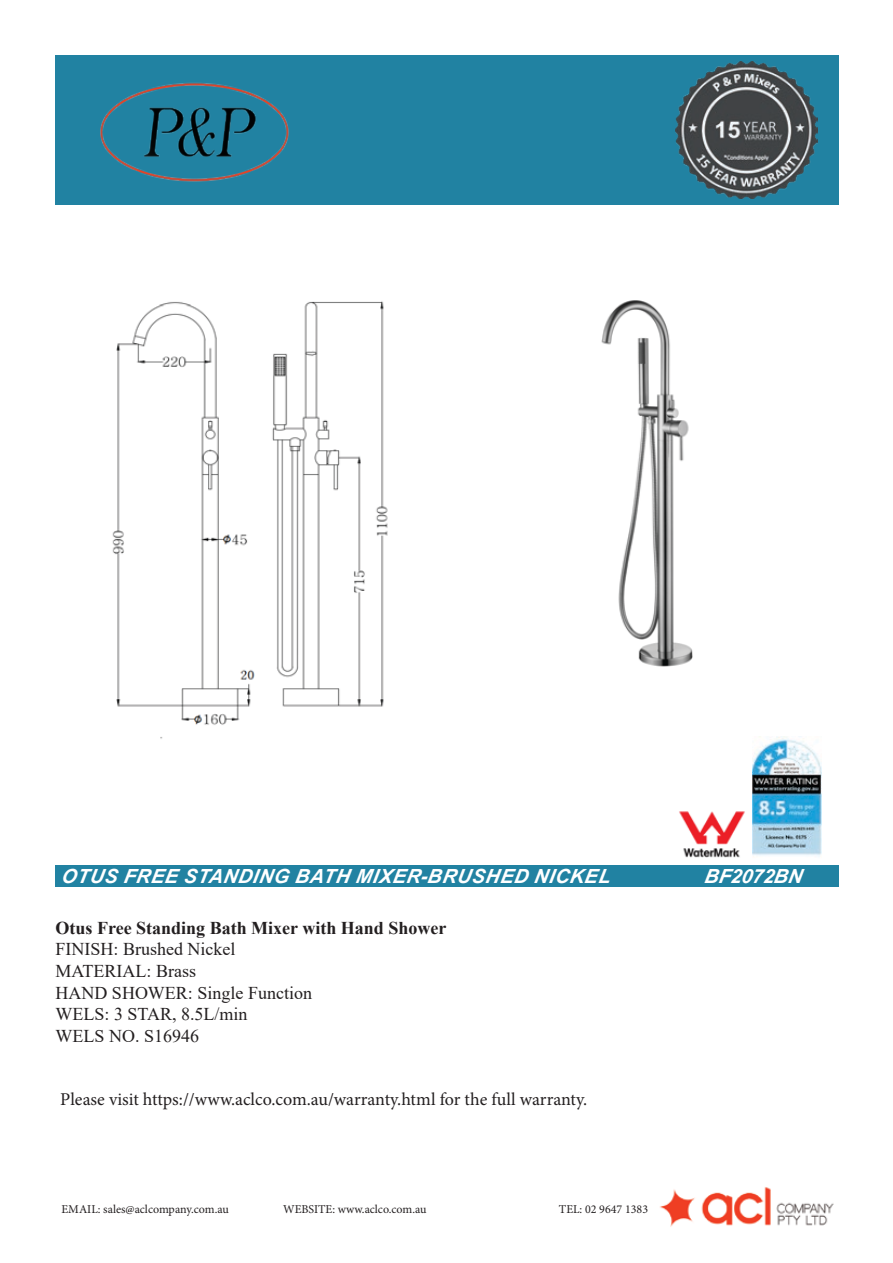
<style>
.page{position:relative;width:893px;height:1263px;background:#fff}
.page>*{position:absolute;margin:0;border:0;box-sizing:border-box;transform-origin:0 0}
.t1{font:italic 700 19.5px "Arial";letter-spacing:.035em;color:#fff}
.t2{font:18px/21.6px "Times New Roman";color:#231f20}
.t3{font:18px "Minion Pro";color:#231f20}
.t4{font:700 18px "Times New Roman";color:#231f20}
.t5{font:12px "Minion Pro";color:#231f20}
</style>
<div class="page">
<div style="left:55px;top:55px;width:783px;height:149px;background:#2182a2"></div>
<img style="left:100px;top:82px;width:189px;height:100px">
<img style="left:675px;top:61px;width:143px;height:137px">
<div style="left:55px;top:865px;width:783px;height:21px;background:#2182a2"></div>
<img style="left:660px;top:1187px;width:174px;height:40px">
<img style="left:679px;top:811px;width:66px;height:47px">
<img style="left:753px;top:737px;width:68px;height:120px">
<img style="left:601px;top:300px;width:92px;height:367px">
<img style="left:112px;top:301px;width:276px;height:438px">
<p class="t1" style="left:61px;top:863px;width:555px">OTUS FREE STANDING BATH MIXER-BRUSHED NI CKEL</p>
<p class="t1" style="left:704px;top:863px;width:104px">BF2072BN</p>
<p class="t4" style="left:56px;top:915px;width:392px">Otus Free Standing Bath Mixer with Hand Shower</p>
<p class="t2" style="left:56px;top:938px;width:258px">FINISH: Brushed Nickel<br>MATERIAL: Brass<br>HAND SHOWER: Single Function<br>WELS: 3 STAR, 8.5L/min<br>WELS NO. S16946</p>
<p class="t3" style="left:60px;top:1088px;width:528px">Please visit https://www.aclco.com.au/warranty.html for the full warranty.</p>
<p class="t5" style="left:62px;top:1201px;width:169px">EMAIL: sales@aclcompany.com.au</p>
<p class="t5" style="left:283px;top:1201px;width:145px">WEBSITE: www.aclco.com.au</p>
<p class="t5" style="left:559px;top:1201px;width:91px">TEL: 02 9647 1383</p>
</div>
